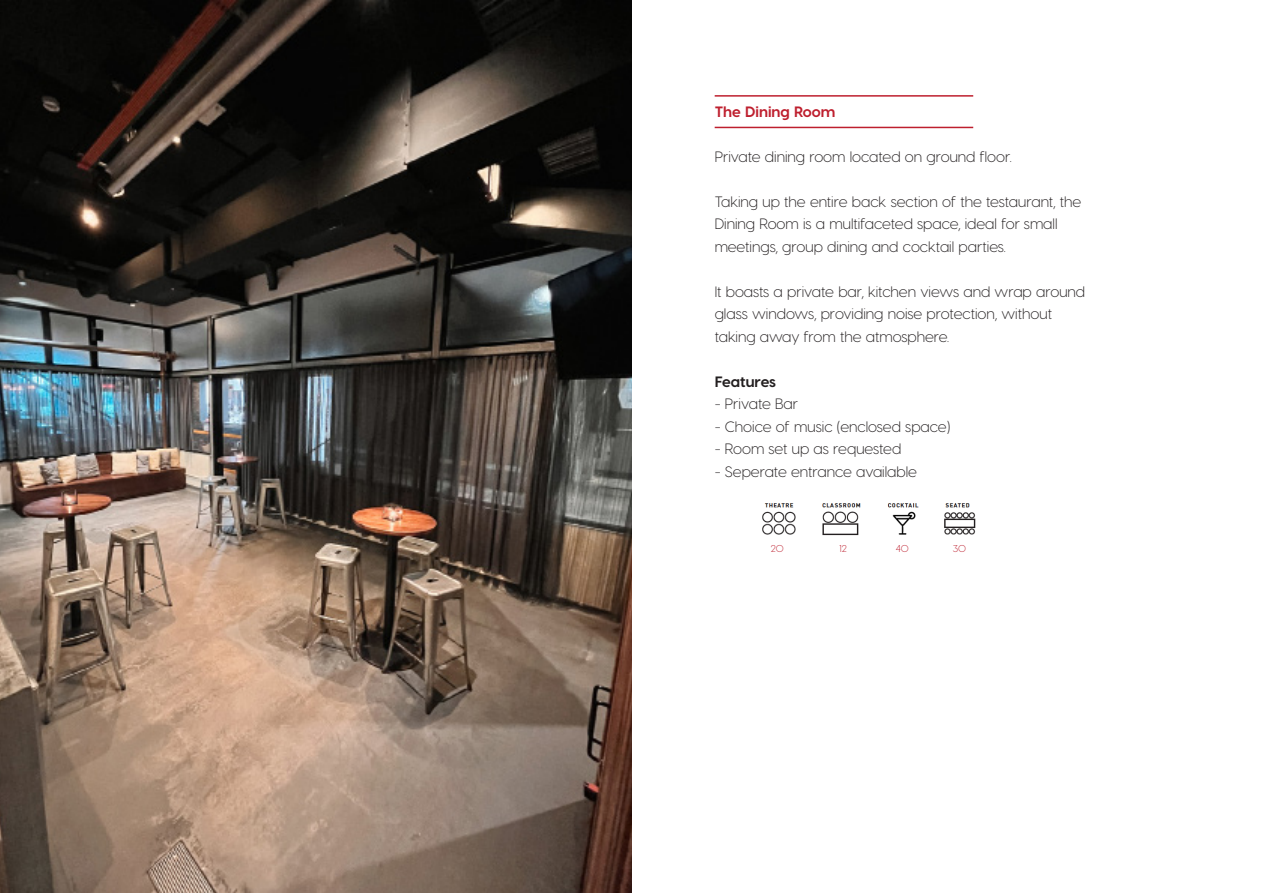
<style>
.page{position:relative;width:1263px;height:893px;background:#fff}
.page>*{position:absolute;margin:0;border:0;box-sizing:border-box;transform-origin:0 0}
.t1{font:300 15px/22.5px "Visby CF";color:#231f20}
.t2{font:700 15px "Visby CF";color:#be1f2e}
.t3{font:700 15px "Visby CF";letter-spacing:-.005em;color:#231f20}
.t4{font:300 10.05px "Visby CF";color:#bd202f}
</style>
<div class="page">
<hr style="left:715px;top:95px;width:258px;height:2px;background:#be1f2e">
<hr style="left:715px;top:127px;width:258px;height:1px;background:#be1f2e">
<img style="left:762px;top:503px;width:214px;height:33px">
<img style="left:0;top:0;width:631px;height:893px">
<p class="t2" style="left:715px;top:102px;width:122px">The Dining Room</p>
<p class="t1" style="left:715px;top:145px;width:299px">Private dining room located on ground floor.</p>
<p class="t1" style="left:715px;top:190px;width:368px">Taking up the entire back section of the testaurant, the<br>Dining Room is a multifaceted space, ideal for small meetings, group dining and cocktail parties.</p>
<p class="t1" style="left:715px;top:280px;width:372px">It boasts a private bar, kitchen views and wrap around glass windows, providing noise protection, without taking away from the atmosphere.</p>
<p class="t3" style="left:715px;top:372px;width:63px">Features</p>
<p class="t1" style="left:715px;top:393px;width:85px">- Private Bar</p>
<p class="t1" style="left:715px;top:415px;width:237px">- Choice of music (enclosed space)</p>
<p class="t1" style="left:715px;top:438px;width:188px">- Room set up as requested</p>
<p class="t1" style="left:715px;top:460px;width:204px">- Seperate entrance available</p>
<p class="t4" style="left:771px;top:542px;width:15px">20</p>
<p class="t4" style="left:839px;top:542px;width:9px">12</p>
<p class="t4" style="left:896px;top:542px;width:15px">40</p>
<p class="t4" style="left:953px;top:542px;width:15px">30</p>
</div>
